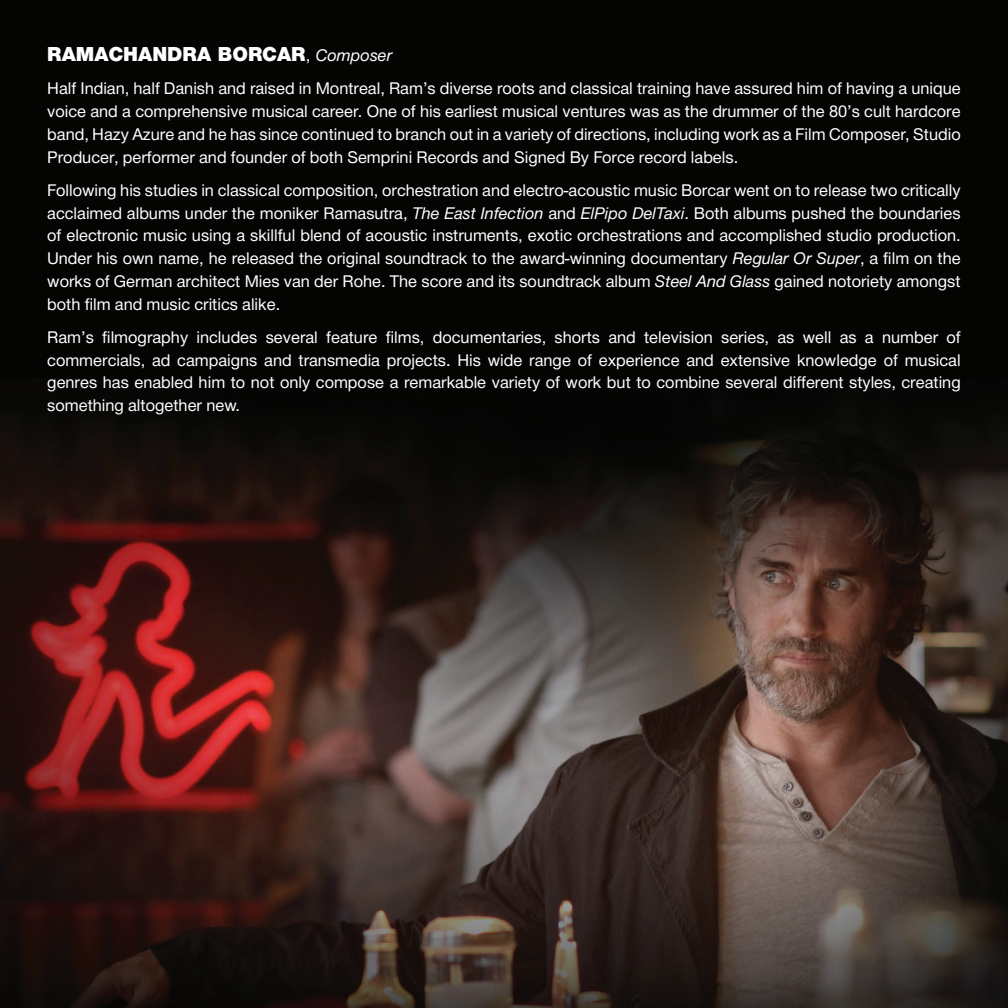
<style>
.page{position:relative;width:1008px;height:1008px;background:#fff}
.page>*{position:absolute;margin:0;border:0;box-sizing:border-box;transform-origin:0 0}
.t1{font:21px "NH95";color:#fff}
.t2{font:17.5px/22.8px "NH55";color:#fff;text-align:justify}
.t3{font:17.5px "NH56";color:#fff}
.s1{font-family:"NH55"}
.s2{font-family:"NH56"}
</style>
<div class="page">
<img style="left:0;top:0;width:1008px;height:1008px">
<p class="t1" style="left:47px;top:40px;width:31px">RAMACHANDRA</p>
<p class="t1" style="left:218px;top:40px;width:30px">BORCAR</p>
<p class="t3" style="left:306px;top:44px;width:88px"><span class="s1">,</span> Composer</p>
<p class="t2" style="left:47px;top:79px;width:915px">Half Indian, half Danish and raised in Montreal, Ram’s diverse roots and classical training have assured him of having a unique voice and a comprehensive musical career. One of his earliest musical ventures was as the drummer of the 80’s cult hardcore band, Hazy Azure and he has since continued to branch out in a variety of directions, including work as a Film Composer, Studio Producer, performer and founder of both Semprini Records and Signed By Force record labels.</p>
<p class="t2" style="left:47px;top:180px;width:915px">Following his studies in classical composition, orchestration and electro-acoustic music Borcar went on to release two critically acclaimed albums under the moniker Ramasutra, <span class="s2">The East Infection</span> and <span class="s2">ElPipo DelTaxi</span>. Both albums pushed the boundaries of electronic music using a skillful blend of acoustic instruments, exotic orchestrations and accomplished studio production.<br>Under his own name, he released the original soundtrack to the award-winning documentary <span class="s2">Regular Or Super</span>, a film on the works of German architect Mies van der Rohe. The score and its soundtrack album <span class="s2">Steel And Glass</span> gained notoriety amongst both film and music critics alike.</p>
<p class="t2" style="left:47px;top:327px;width:915px">Ram’s filmography includes several feature films, documentaries, shorts and television series, as well as a number of commercials, ad campaigns and transmedia projects. His wide range of experience and extensive knowledge of musical genres has enabled him to not only compose a remarkable variety of work but to combine several different styles, creating something altogether new.</p>
</div>
